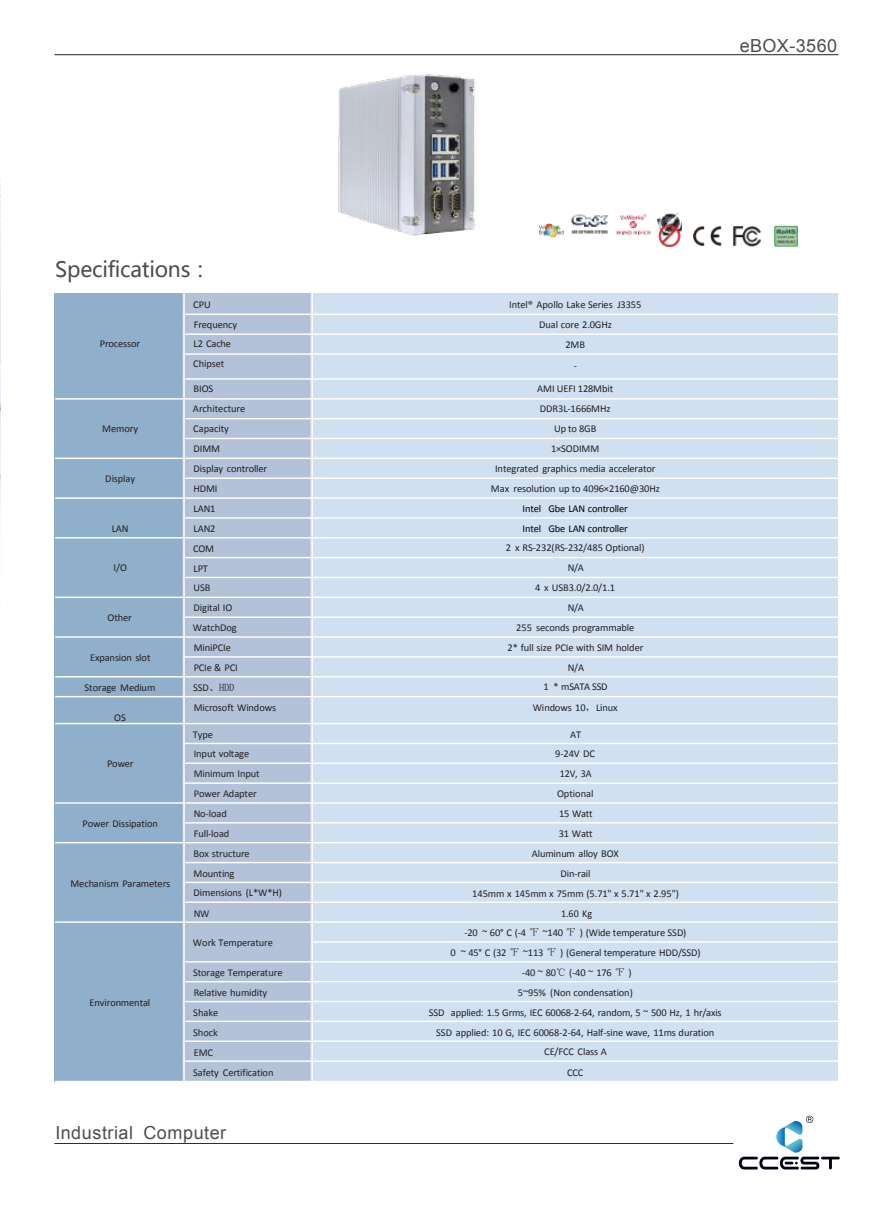
<style>
.page{position:relative;width:893px;height:1212px;background:#fff}
.page>*{position:absolute;margin:0;border:0;box-sizing:border-box;transform-origin:0 0}
.t1{font:21.15px "Microsoft Ya Hei";letter-spacing:-.01em;color:#4e4d4e}
.t2{font:18px "Arial";letter-spacing:.025em;color:#4e4d4e}
.t3{font:10.35px/19.8px "Calibri";letter-spacing:-.01em;color:#231f20;text-align:center}
.t4{font:10.35px "Calibri";letter-spacing:-.015em;color:#000}
.t5{font:10.35px "Calibri";letter-spacing:-.01em;color:#231f20;scale:.96 1}
.t6{font:10.35px "Calibri";letter-spacing:-.03em;color:#231f20}
.t7{font:10.35px "Sim Sun";color:#231f20}
.s1{font-family:"Calibri"}
.s2{font-family:"Sim Sun"}
</style>
<div class="page">
<img style="left:0;top:178px;width:1px;height:329px">
<img style="left:539px;top:213px;width:142px;height:22px">
<hr style="left:54px;top:54px;width:784px;height:1px;background:#231f20">
<img style="left:338px;top:74px;width:138px;height:162px">
<img style="left:734px;top:226px;width:27px;height:21px">
<img style="left:774px;top:226px;width:23px;height:21px">
<img style="left:693px;top:226px;width:12px;height:20px">
<img style="left:711px;top:226px;width:10px;height:20px">
<img style="left:544px;top:224px;width:15px;height:13px">
<img style="left:54px;top:1143px;width:680px;height:1px">
<img style="left:658px;top:223px;width:24px;height:24px">
<svg style="left:739px;top:1116px;width:101px;height:54px"></svg>
<h2 class="t2" style="left:740px;top:34px;width:99px">eBOX-3560</h2>
<h1 class="t1" style="left:55px;top:255px;width:157px">Specifications：</h1>
<p class="t3" style="left:100px;top:334px;width:42px">Processor</p>
<p class="t3" style="left:102px;top:419px;width:37px">Memory</p>
<p class="t3" style="left:105px;top:468px;width:31px">Display</p>
<p class="t3" style="left:112px;top:518px;width:18px">LAN</p>
<p class="t3" style="left:114px;top:557px;width:15px">I/O</p>
<p class="t3" style="left:108px;top:607px;width:26px">Other</p>
<p class="t3" style="left:90px;top:647px;width:62px">Expansion slot</p>
<p class="t3" style="left:193px;top:294px;width:19px">CPU</p>
<p class="t3" style="left:509px;top:294px;width:134px">Intel® Apollo Lake Series J3355</p>
<p class="t3" style="left:194px;top:314px;width:45px">Frequency</p>
<p class="t3" style="left:539px;top:314px;width:74px">Dual core 2.0GHz</p>
<p class="t3" style="left:194px;top:334px;width:39px">L2 Cache</p>
<p class="t3" style="left:565px;top:334px;width:21px">2MB</p>
<p class="t3" style="left:193px;top:354px;width:33px">Chipset</p>
<p class="t3" style="left:574px;top:355px;width:5px">-</p>
<p class="t3" style="left:194px;top:379px;width:21px">BIOS</p>
<p class="t3" style="left:537px;top:379px;width:78px">AMI UEFI 128Mbit</p>
<p class="t3" style="left:193px;top:399px;width:54px">Architecture</p>
<p class="t3" style="left:540px;top:399px;width:72px">DDR3L-1666MHz</p>
<p class="t3" style="left:193px;top:419px;width:37px">Capacity</p>
<p class="t3" style="left:554px;top:418px;width:44px">Up to 8GB</p>
<p class="t3" style="left:194px;top:439px;width:28px">DIMM</p>
<p class="t3" style="left:551px;top:438px;width:50px">1×SODIMM</p>
<p class="t3" style="left:194px;top:458px;width:75px">Display controller</p>
<p class="t3" style="left:495px;top:458px;width:162px">Integrated graphics media accelerator</p>
<p class="t3" style="left:194px;top:479px;width:26px">HDMI</p>
<p class="t3" style="left:491px;top:478px;width:171px">Max resolution up to 4096×2160@30Hz</p>
<p class="t3" style="left:194px;top:499px;width:24px">LAN1</p>
<p class="t4" style="left:523px;top:502px;width:107px">Intel Gbe LAN controller</p>
<p class="t3" style="left:194px;top:518px;width:24px">LAN2</p>
<p class="t4" style="left:523px;top:521px;width:107px">Intel Gbe LAN controller</p>
<p class="t3" style="left:193px;top:538px;width:22px">COM</p>
<p class="t3" style="left:506px;top:538px;width:140px">2 x RS-232(RS-232/485 Optional)</p>
<p class="t3" style="left:194px;top:558px;width:16px">LPT</p>
<p class="t3" style="left:568px;top:558px;width:18px">N/A</p>
<p class="t3" style="left:194px;top:578px;width:19px">USB</p>
<p class="t3" style="left:535px;top:578px;width:81px">4 x USB3.0/2.0/1.1</p>
<p class="t3" style="left:194px;top:598px;width:40px">Digital IO</p>
<p class="t3" style="left:568px;top:598px;width:18px">N/A</p>
<p class="t3" style="left:193px;top:618px;width:45px">WatchDog</p>
<p class="t3" style="left:516px;top:618px;width:120px">255 seconds programmable</p>
<p class="t3" style="left:194px;top:638px;width:39px">MiniPCIe</p>
<p class="t3" style="left:508px;top:637px;width:137px">2* full size PCIe with SIM holder</p>
<p class="t3" style="left:194px;top:657px;width:46px">PCIe &amp; PCI</p>
<p class="t3" style="left:568px;top:657px;width:18px">N/A</p>
<p class="t3" style="left:85px;top:677px;width:72px">Storage Medium</p>
<p class="t7" style="left:193px;top:682px;width:43px"><span class="s1">SSD</span>、HDD</p>
<p class="t6" style="left:543px;top:680px;width:66px">1 * mSATA SSD</p>
<p class="t3" style="left:114px;top:707px;width:13px">OS</p>
<p class="t3" style="left:194px;top:697px;width:84px">Microsoft Windows</p>
<p class="t3" style="left:533px;top:697px;width:86px">Windows 10<span class="s2">，</span>Linux</p>
<p class="t3" style="left:107px;top:754px;width:28px">Power</p>
<p class="t3" style="left:82px;top:814px;width:77px">Power Dissipation</p>
<p class="t3" style="left:70px;top:873px;width:101px">Mechanism Parameters</p>
<p class="t3" style="left:89px;top:993px;width:62px">Environmental</p>
<p class="t3" style="left:193px;top:724px;width:22px">Type</p>
<p class="t3" style="left:570px;top:724px;width:13px">AT</p>
<p class="t3" style="left:194px;top:744px;width:57px">Input voltage</p>
<p class="t3" style="left:555px;top:744px;width:41px">9-24V DC</p>
<p class="t3" style="left:194px;top:764px;width:68px">Minimum Input</p>
<p class="t5" style="left:560px;top:767px;width:35px">12V, 3A</p>
<p class="t3" style="left:194px;top:784px;width:65px">Power Adapter</p>
<p class="t3" style="left:557px;top:784px;width:38px">Optional</p>
<p class="t3" style="left:194px;top:803px;width:35px">No-load</p>
<p class="t3" style="left:559px;top:804px;width:35px">15 Watt</p>
<p class="t3" style="left:194px;top:823px;width:37px">Full-load</p>
<p class="t3" style="left:559px;top:824px;width:35px">31 Watt</p>
<p class="t3" style="left:194px;top:844px;width:58px">Box structure</p>
<p class="t3" style="left:532px;top:844px;width:89px">Aluminum alloy BOX</p>
<p class="t3" style="left:194px;top:863px;width:42px">Mounting</p>
<p class="t3" style="left:560px;top:863px;width:32px">Din-rail</p>
<p class="t3" style="left:194px;top:883px;width:90px">Dimensions (L*W*H)</p>
<p class="t3" style="left:472px;top:883px;width:208px">145mm x 145mm x 75mm (5.71" x 5.71" x 2.95")</p>
<p class="t3" style="left:194px;top:903px;width:17px">NW</p>
<p class="t5" style="left:561px;top:907px;width:34px">1.60 Kg</p>
<p class="t3" style="left:193px;top:933px;width:82px">Work Temperature</p>
<p class="t3" style="left:450px;top:923px;width:252px">-20 ~ 60° C (-4 <span class="s2">℉</span> ~140 <span class="s2">℉</span> ) (Wide temperature SSD)<br>0 ~ 45° C (32 <span class="s2">℉</span> ~113 <span class="s2">℉</span> ) (General temperature HDD/SSD)</p>
<p class="t3" style="left:193px;top:963px;width:91px">Storage Temperature</p>
<p class="t3" style="left:522px;top:963px;width:111px">-40 ~ 80<span class="s2">℃</span> (-40 ~ 176 <span class="s2">℉</span> )</p>
<p class="t3" style="left:194px;top:983px;width:75px">Relative humidity</p>
<p class="t3" style="left:518px;top:983px;width:116px">5~95% (Non condensation)</p>
<p class="t3" style="left:193px;top:1003px;width:27px">Shake</p>
<p class="t3" style="left:429px;top:1003px;width:294px">SSD applied: 1.5 Grms, IEC 60068-2-64, random, 5 ~ 500 Hz, 1 hr/axis</p>
<p class="t3" style="left:193px;top:1022px;width:26px">Shock</p>
<p class="t3" style="left:436px;top:1022px;width:280px">SSD applied: 10 G, IEC 60068-2-64, Half-sine wave, 11ms duration</p>
<p class="t3" style="left:194px;top:1043px;width:21px">EMC</p>
<p class="t3" style="left:544px;top:1042px;width:64px">CE/FCC Class A</p>
<p class="t3" style="left:193px;top:1062px;width:82px">Safety Certification</p>
<p class="t3" style="left:567px;top:1062px;width:18px">CCC</p>
<h2 class="t2" style="left:56px;top:1121px;width:172px">Industrial Computer</h2>
</div>
